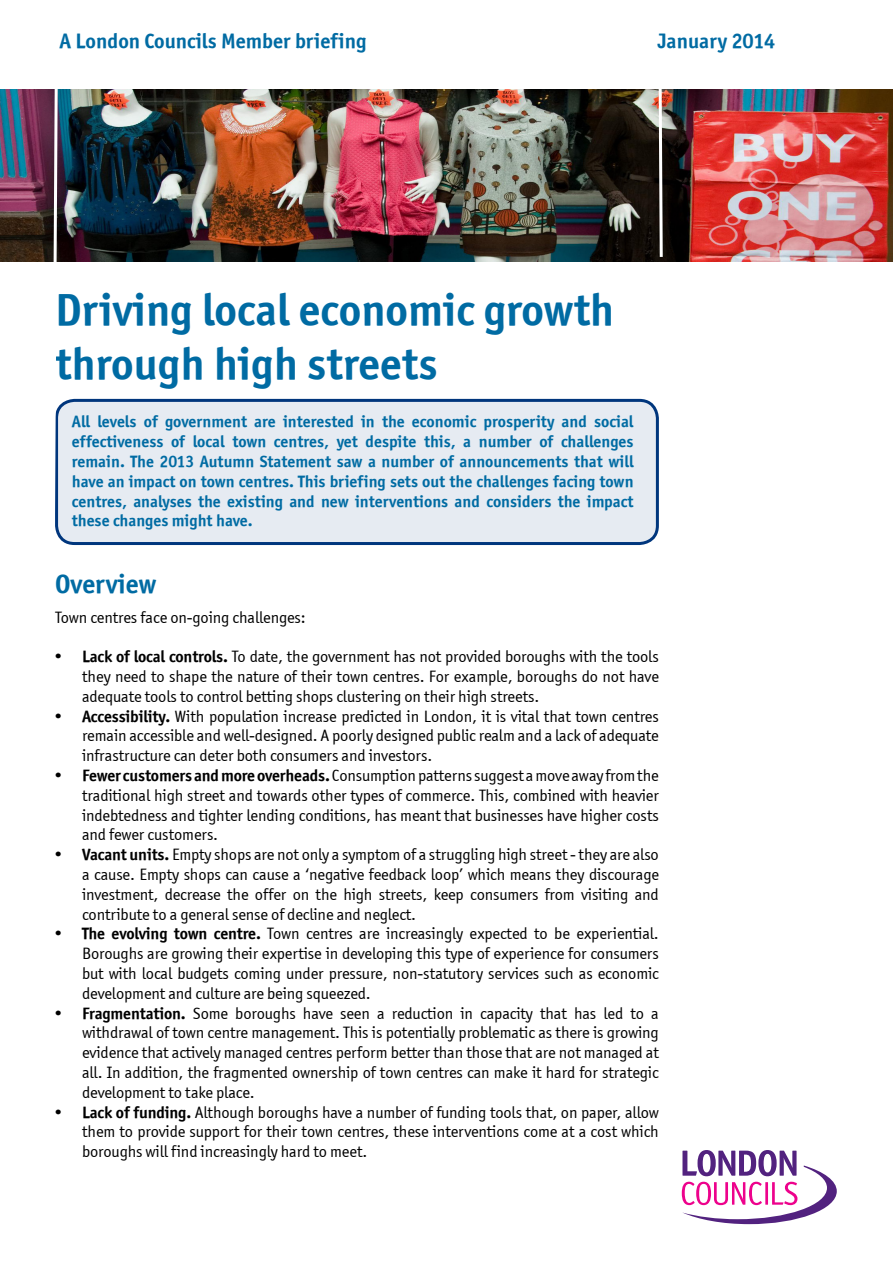
<style>
.page{position:relative;width:893px;height:1263px;background:#fff}
.page>*{position:absolute;margin:0;border:0;box-sizing:border-box;transform-origin:0 0}
.t1{font:45px/54px "Officina Sans ITCTT Bold";color:#006ba3}
.t2{font:27px "Officina Sans ITCTT Bold";color:#006ba3}
.t3{font:21px "Officina Sans ITCTT Bold";color:#006ba3}
.t4{font:16.5px/19.8px "Officina Sans ITCTT Book";letter-spacing:-.01em;color:#000;text-align:justify}
.t5{font:16.5px/19.8px "Officina Sans ITCTT Bold";color:#006ba3;text-align:justify}
.s1{font-family:"Times New Roman";font-weight:700;font-size:18px}
.s2{font-family:"Officina Sans ITCTT Bold"}
</style>
<div class="page">
<img style="left:138px;top:90px;width:755px;height:171px">
<div style="left:57px;top:400px;width:600px;height:143px;background:#e6ebf2;border-radius:18px"></div>
<div style="left:55px;top:399px;width:604px;height:146px;border:3px solid #00367d;border-radius:18px"></div>
<svg style="left:682px;top:1150px;width:155px;height:74px"></svg>
<svg style="left:657px;top:89px;width:7px;height:171px"></svg>
<img style="left:0;top:89px;width:138px;height:456px">
<p class="t3" style="left:60px;top:28px;width:308px">A London Councils Member briefing</p>
<p class="t3" style="left:658px;top:28px;width:119px">January 2014</p>
<p class="t1" style="left:55px;top:282px;width:560px">Driving local economic growth through high streets</p>
<p class="t5" style="left:72px;top:412px;width:563px">All levels of government are interested in the economic prosperity and social effectiveness of local town centres, yet despite this, a number of challenges remain. The 2013 Autumn Statement saw a number of announcements that will have an impact on town centres. This briefing sets out the challenges facing town centres, analyses the existing and new interventions and considers the impact these changes might have.</p>
<p class="t2" style="left:55px;top:567px;width:103px">Overview</p>
<p class="t4" style="left:55px;top:607px;width:252px">Town centres face on-going challenges:</p>
<p class="t4" style="left:82px;top:646px;width:578px;text-indent:-27px"><span class="s1">•</span> <span class="s2">Lack of local controls.</span> To date, the government has not provided boroughs with the tools they need to shape the nature of their town centres. For example, boroughs do not have adequate tools to control betting shops clustering on their high streets.</p>
<p class="t4" style="left:82px;top:706px;width:578px;text-indent:-27px"><span class="s1">•</span> <span class="s2">Accessibility.</span> With population increase predicted in London, it is vital that town centres remain accessible and well-designed. A poorly designed public realm and a lack of adequate infrastructure can deter both consumers and investors.</p>
<p class="t4" style="left:82px;top:765px;width:578px;text-indent:-27px"><span class="s1">•</span> <span class="s2">Fewer customers and more overheads.</span> Consumption patterns suggest a move away from the traditional high street and towards other types of commerce. This, combined with heavier indebtedness and tighter lending conditions, has meant that businesses have higher costs and fewer customers.</p>
<p class="t4" style="left:82px;top:844px;width:578px;text-indent:-27px"><span class="s1">•</span> <span class="s2">Vacant units.</span> Empty shops are not only a symptom of a struggling high street - they are also a cause. Empty shops can cause a ‘negative feedback loop’ which means they discourage investment, decrease the offer on the high streets, keep consumers from visiting and contribute to a general sense of decline and neglect.</p>
<p class="t4" style="left:82px;top:924px;width:578px;text-indent:-27px"><span class="s1">•</span> <span class="s2">The evolving town centre.</span> Town centres are increasingly expected to be experiential.<br>Boroughs are growing their expertise in developing this type of experience for consumers but with local budgets coming under pressure, non-statutory services such as economic development and culture are being squeezed.</p>
<p class="t4" style="left:82px;top:1003px;width:578px;text-indent:-27px"><span class="s1">•</span> <span class="s2">Fragmentation.</span> Some boroughs have seen a reduction in capacity that has led to a withdrawal of town centre management. This is potentially problematic as there is growing evidence that actively managed centres perform better than those that are not managed at all. In addition, the fragmented ownership of town centres can make it hard for strategic development to take place.</p>
<p class="t4" style="left:82px;top:1102px;width:578px;text-indent:-27px"><span class="s1">•</span> <span class="s2">Lack of funding.</span> Although boroughs have a number of funding tools that, on paper, allow them to provide support for their town centres, these interventions come at a cost which boroughs will find increasingly hard to meet.</p>
</div>
